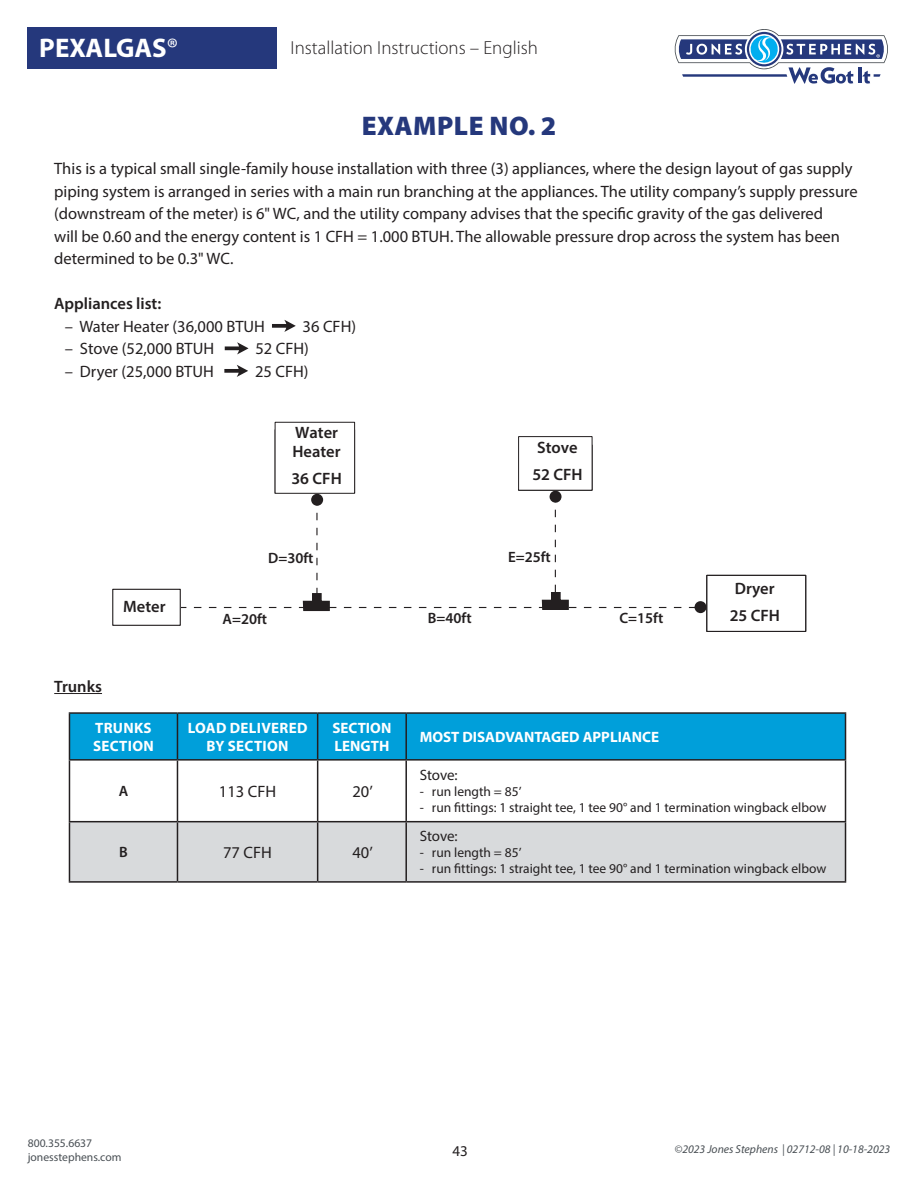
<style>
.page{position:relative;width:918px;height:1188px;background:#fff}
.page>*{position:absolute;margin:0;border:0;box-sizing:border-box;transform-origin:0 0}
.t1{font:900 27px "Myriad Pro";letter-spacing:.02em;color:#25387c}
.t2{font:700 27px "Myriad Pro";color:#fff}
.t3{font:300 18.9px "Myriad Pro";color:#231f20}
.t4{font:16.5px/22.5px "Myriad Pro";color:#231f20}
.t5{font:600 16.5px/27px "Myriad Pro";color:#231f20}
.t6{font:700 15px/18px "Myriad Pro";color:#fff}
.t7{font:700 15px/18px "Myriad Pro";letter-spacing:.02em;color:#fff}
.t8{font:600 15px "Myriad Pro";color:#231f20}
.t9{font:15px "Myriad Pro";letter-spacing:-.005em;color:#231f20}
.t10{font:13.5px "Myriad Pro";color:#231f20}
.t11{font:italic 11.7px "Myriad Pro";color:#494f54}
.t12{font:11.7px/14px "Myriad Pro";color:#494f54}
.s1{font-weight:400}
</style>
<div class="page">
<div style="left:27px;top:27px;width:250px;height:41px;background:#25387c"></div>
<svg style="left:674px;top:29px;width:214px;height:55px"></svg>
<div style="left:70px;top:714px;width:775px;height:45px;background:#009fda"></div>
<div style="left:70px;top:822px;width:775px;height:59px;background:#d8dadc"></div>
<hr style="left:69px;top:761px;width:1px;height:60px;background:#231f20">
<hr style="left:177px;top:761px;width:1px;height:60px;background:#231f20">
<hr style="left:317px;top:761px;width:1px;height:60px;background:#231f20">
<hr style="left:405px;top:761px;width:2px;height:60px;background:#231f20">
<hr style="left:845px;top:761px;width:1px;height:60px;background:#231f20">
<hr style="left:69px;top:821px;width:108px;height:1px;background:#231f20">
<hr style="left:69px;top:822px;width:1px;height:59px;background:#231f20">
<hr style="left:177px;top:821px;width:141px;height:1px;background:#231f20">
<hr style="left:177px;top:822px;width:1px;height:59px;background:#231f20">
<hr style="left:318px;top:821px;width:88px;height:1px;background:#231f20">
<hr style="left:317px;top:822px;width:1px;height:59px;background:#231f20">
<hr style="left:406px;top:821px;width:440px;height:1px;background:#231f20">
<hr style="left:405px;top:822px;width:2px;height:59px;background:#231f20">
<hr style="left:845px;top:822px;width:1px;height:59px;background:#231f20">
<hr style="left:69px;top:881px;width:108px;height:2px;background:#231f20">
<hr style="left:177px;top:881px;width:141px;height:2px;background:#231f20">
<hr style="left:318px;top:881px;width:88px;height:2px;background:#231f20">
<hr style="left:406px;top:881px;width:440px;height:2px;background:#231f20">
<hr style="left:69px;top:712px;width:108px;height:2px;background:#231f20">
<hr style="left:69px;top:714px;width:1px;height:45px;background:#231f20">
<hr style="left:177px;top:712px;width:141px;height:2px;background:#231f20">
<hr style="left:177px;top:714px;width:1px;height:45px;background:#231f20">
<hr style="left:318px;top:712px;width:88px;height:2px;background:#231f20">
<hr style="left:317px;top:714px;width:1px;height:45px;background:#231f20">
<hr style="left:406px;top:712px;width:440px;height:2px;background:#231f20">
<hr style="left:405px;top:714px;width:2px;height:45px;background:#231f20">
<hr style="left:845px;top:714px;width:1px;height:45px;background:#231f20">
<hr style="left:69px;top:759px;width:108px;height:2px;background:#231f20">
<hr style="left:177px;top:759px;width:141px;height:2px;background:#231f20">
<hr style="left:318px;top:759px;width:88px;height:2px;background:#231f20">
<hr style="left:406px;top:759px;width:440px;height:2px;background:#231f20">
<hr style="left:54px;top:693px;width:48px;height:1px;background:#231f20">
<svg style="left:272px;top:320px;width:24px;height:12px"></svg>
<svg style="left:225px;top:342px;width:23px;height:12px"></svg>
<svg style="left:224px;top:365px;width:24px;height:12px"></svg>
<div style="left:112px;top:589px;width:69px;height:37px;border:1px solid #231f20"></div>
<div style="left:706px;top:575px;width:100px;height:57px;border:1px solid #231f20"></div>
<div style="left:518px;top:436px;width:75px;height:55px;border:1px solid #231f20"></div>
<div style="left:275px;top:422px;width:80px;height:72px;border:1px solid #231f20"></div>
<svg style="left:179px;top:495px;width:528px;height:117px"></svg>
<svg style="left:549px;top:490px;width:13px;height:13px"></svg>
<div style="left:694px;top:601px;width:13px;height:12px;background:#231f20;border-radius:50%"></div>
<h1 class="t2" style="left:39px;top:30px;width:140px">PEXALGAS<span class="s1">®</span></h1>
<p class="t3" style="left:291px;top:38px;width:249px">Installation Instructions – English</p>
<h1 class="t1" style="left:362px;top:108px;width:196px">EXAMPLE NO. 2</h1>
<p class="t4" style="left:54px;top:157px;width:805px">This is a typical small single-family house installation with three (3) appliances, where the design layout of gas supply piping system is arranged in series with a main run branching at the appliances. The utility company’s supply pressure (downstream of the meter) is 6" WC, and the utility company advises that the specific gravity of the gas delivered<br>will be 0.60 and the energy content is 1 CFH = 1.000 BTUH. The allowable pressure drop across the system has been determined to be 0.3" WC.</p>
<p class="t5" style="left:54px;top:290px;width:109px">Appliances list:</p>
<p class="t4" style="left:65px;top:315px;width:202px">– Water Heater (36,000 BTUH</p>
<p class="t4" style="left:303px;top:315px;width:55px">36 CFH)</p>
<p class="t4" style="left:65px;top:337px;width:151px">– Stove (52,000 BTUH</p>
<p class="t4" style="left:255px;top:337px;width:55px">52 CFH)</p>
<p class="t4" style="left:65px;top:360px;width:151px">– Dryer (25,000 BTUH</p>
<p class="t4" style="left:255px;top:360px;width:55px">25 CFH)</p>
<p class="t5" style="left:293px;top:422px;width:50px;line-height:19.8px">Water<br>Heater</p>
<p class="t5" style="left:291px;top:465px;width:52px">36 CFH</p>
<p class="t5" style="left:532px;top:434px;width:52px">Stove<br>52 CFH</p>
<p class="t5" style="left:123px;top:592px;width:44px">Meter</p>
<p class="t5" style="left:54px;top:672px;width:49px">Trunks</p>
<p class="t8" style="left:268px;top:548px;width:47px">D=30ft</p>
<p class="t8" style="left:508px;top:547px;width:44px">E=25ft</p>
<p class="t8" style="left:223px;top:610px;width:46px">A=20ft</p>
<p class="t8" style="left:428px;top:608px;width:45px">B=40ft</p>
<p class="t8" style="left:619px;top:608px;width:45px">C=15ft</p>
<p class="t5" style="left:730px;top:575px;width:52px;text-align:center">Dryer<br>25 CFH</p>
<p class="t7" style="left:93px;top:719px;width:62px">TRUNKS<br>SECTION</p>
<p class="t7" style="left:188px;top:719px;width:121px;text-align:center">LOAD DELIVERED<br>BY SECTION</p>
<p class="t6" style="left:333px;top:719px;width:60px">SECTION<br>LENGTH</p>
<p class="t6" style="left:420px;top:727px;width:241px">MOST DISADVANTAGED APPLIANCE</p>
<p class="t8" style="left:119px;top:782px;width:11px">A</p>
<p class="t4" style="left:219px;top:780px;width:59px">113 CFH</p>
<p class="t4" style="left:352px;top:780px;width:22px">20’</p>
<p class="t9" style="left:420px;top:766px;width:40px">Stove:</p>
<p class="t10" style="left:420px;top:783px;width:103px">- run length = 85’</p>
<p class="t10" style="left:420px;top:799px;width:408px">- run fittings: 1 straight tee, 1 tee 90° and 1 termination wingback elbow</p>
<p class="t8" style="left:119px;top:843px;width:10px">B</p>
<p class="t4" style="left:223px;top:841px;width:50px">77 CFH</p>
<p class="t4" style="left:352px;top:841px;width:22px">40’</p>
<p class="t9" style="left:420px;top:827px;width:40px">Stove:</p>
<p class="t10" style="left:420px;top:844px;width:103px">- run length = 85’</p>
<p class="t10" style="left:420px;top:860px;width:408px">- run fittings: 1 straight tee, 1 tee 90° and 1 termination wingback elbow</p>
<p class="t12" style="left:28px;top:1136px;width:95px">800.355.6637 jonesstephens.com</p>
<p class="t11" style="left:675px;top:1142px;width:217px">©2023 Jones Stephens | 02712-08 | 10-18-2023</p>
<p class="t9" style="left:452px;top:1142px;width:17px">43</p>
</div>
